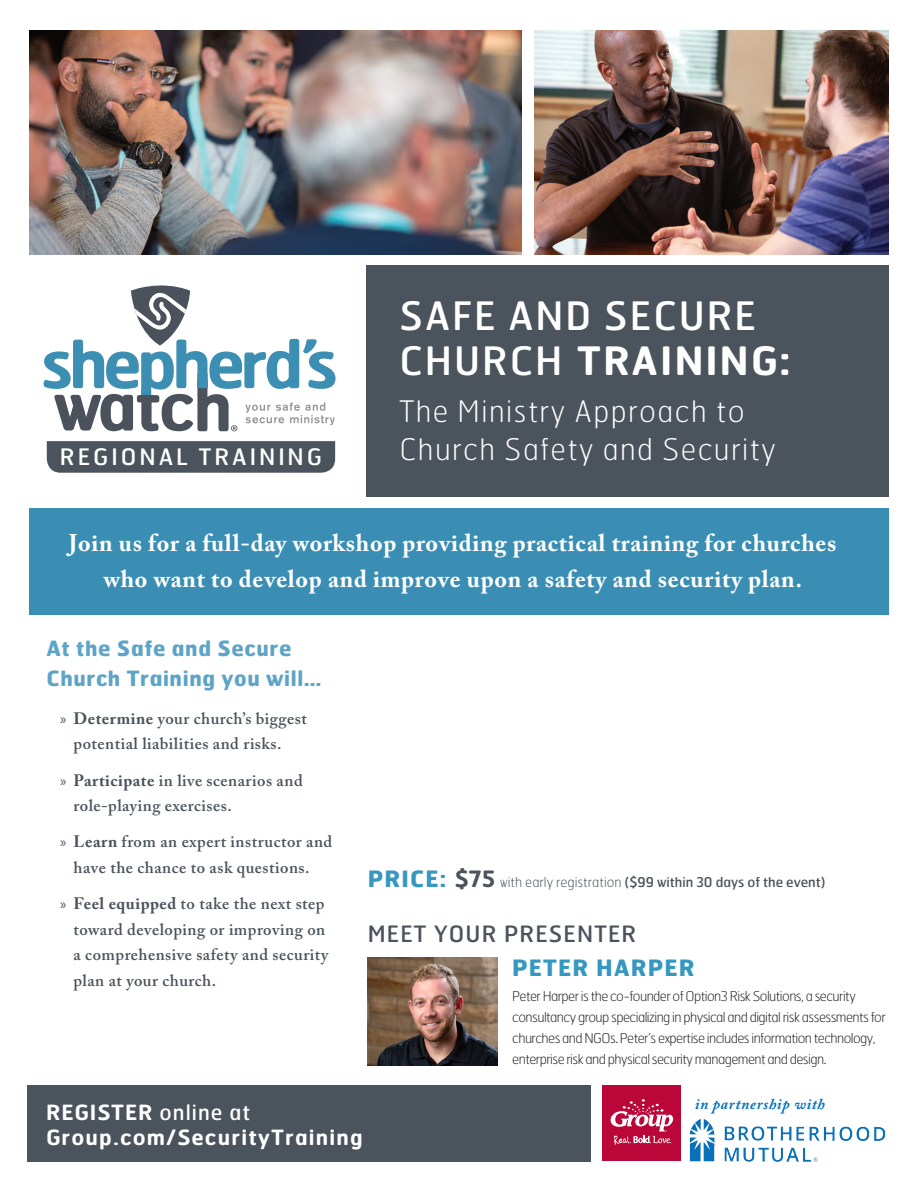
<style>
.page{position:relative;width:918px;height:1188px;background:#fff}
.page>*{position:absolute;margin:0;border:0;box-sizing:border-box;transform-origin:0 0}
.paragraph{font:600 39.15px "Hermes";letter-spacing:.05em;color:#fff}
.paragraph-2{font:39.15px "Hermes";letter-spacing:.05em;color:#fff}
.paragraph-3{font:100 29.7px "Hermes";letter-spacing:.05em;color:#fff}
.paragraph-4{font:700 24px/36px "Adobe Caslon Pro";letter-spacing:.03em;color:#fff;text-align:center}
.t1{font:22.65px "Hermes";letter-spacing:.13em;color:#fff}
.paragraph-5{font:22.5px "Hermes";letter-spacing:.05em;color:#4b535c}
.paragraph-6{font:700 22.5px "Hermes";letter-spacing:.05em;color:#3698bf}
.paragraph-7{font:600 21px "Hermes";letter-spacing:.05em;color:#fff}
.paragraph-8{font:700 21px/30px "Hermes";letter-spacing:.03em;color:#5da4c6}
.t2{font:600 16.5px/25.5px "Adobe Caslon Pro";letter-spacing:.03em;color:#4b535c}
.paragraph-9{font:italic 700 15px "Adobe Caslon Pro";letter-spacing:.05em;color:#0070b9}
.t3{font:100 13.5px/21px "Hermes";letter-spacing:-.04em;color:#231f20}
.t4{font:13.5px "Hermes";color:#4b535c}
.s1{font-weight:400}
.s2{font-family:"Myriad Pro";font-weight:400;font-size:15px}
.s3{font-weight:700}
.s4{font-weight:600;font-size:22.5px}
.s5{font-weight:100}
</style>
<div class="page">
<img style="left:535px;top:30px;width:354px;height:225px">
<img style="left:29px;top:30px;width:493px;height:225px">
<div style="left:366px;top:265px;width:523px;height:232px;background:#4b535c"></div>
<svg style="left:47px;top:441px;width:288px;height:32px;background:#4e565f"></svg>
<svg style="left:43px;top:285px;width:293px;height:146px"></svg>
<div style="left:29px;top:508px;width:860px;height:107px;background:#3b8eb3"></div>
<div style="left:27px;top:1085px;width:564px;height:77px;background:#4b535c"></div>
<div style="left:603px;top:1085px;width:78px;height:76px;background:#ba0639"></div>
<svg style="left:611px;top:1099px;width:62px;height:46px"></svg>
<img style="left:689px;top:1119px;width:197px;height:43px">
<img style="left:368px;top:958px;width:129px;height:107px">
<p class="paragraph-2" style="left:399px;top:290px;width:358px">SAFE AND SECURE</p>
<p class="paragraph" style="left:399px;top:335px;width:393px"><span class="s1">CHURCH</span> TRAINING:</p>
<p class="paragraph-3" style="left:399px;top:393px;width:347px">The Ministry Approach to</p>
<p class="t1" style="left:60px;top:442px;width:264px">REGIONAL TRAINING</p>
<p class="paragraph-3" style="left:399px;top:431px;width:378px">Church Safety and Security</p>
<p class="paragraph-4" style="left:69px;top:525px;width:769px">Join us for a full-day workshop providing practical training for churches who want to develop and improve upon a safety and security plan.</p>
<p class="paragraph-8" style="left:47px;top:633px;width:276px">At the Safe and Secure<br>Church Training you will…</p>
<p class="t2" style="left:74px;top:705px;width:235px;text-indent:-14px"><span class="s2">»</span> <span class="s3">Determine</span> your church’s biggest potential liabilities and risks.</p>
<p class="t2" style="left:74px;top:767px;width:231px;text-indent:-14px"><span class="s2">»</span> <span class="s3">Participate</span> in live scenarios and role-playing exercises.</p>
<p class="t2" style="left:60px;top:829px;width:274px;text-align:center"><span class="s2">»</span> <span class="s3">Learn</span> from an expert instructor and have the chance to ask questions.</p>
<p class="t2" style="left:74px;top:891px;width:256px;text-indent:-14px"><span class="s2">»</span> <span class="s3">Feel equipped</span> to take the next step toward developing or improving on a comprehensive safety and security plan at your church.</p>
<p class="paragraph-6" style="left:368px;top:864px;width:80px">PRICE:</p>
<p class="t4" style="left:455px;top:874px;width:372px"><span class="s4">$75</span> <span class="s5">with early registration</span> ($99 within 30 days of the event)</p>
<p class="paragraph-5" style="left:368px;top:919px;width:270px">MEET YOUR PRESENTER</p>
<p class="paragraph-6" style="left:512px;top:953px;width:184px">PETER HARPER</p>
<p class="t3" style="left:512px;top:986px;width:375px">Peter Harper is the co-founder of Option3 Risk Solutions, a security consultancy group specializing in physical and digital risk assessments for churches and NGOs. Peter’s expertise includes information technology, enterprise risk and physical security management and design.</p>
<p class="paragraph-7" style="left:47px;top:1099px;width:205px">REGISTER <span class="s1">online at</span></p>
<p class="paragraph-7" style="left:47px;top:1124px;width:318px">Group.com/SecurityTraining</p>
<p class="paragraph-9" style="left:695px;top:1095px;width:131px">in partnership with</p>
</div>
